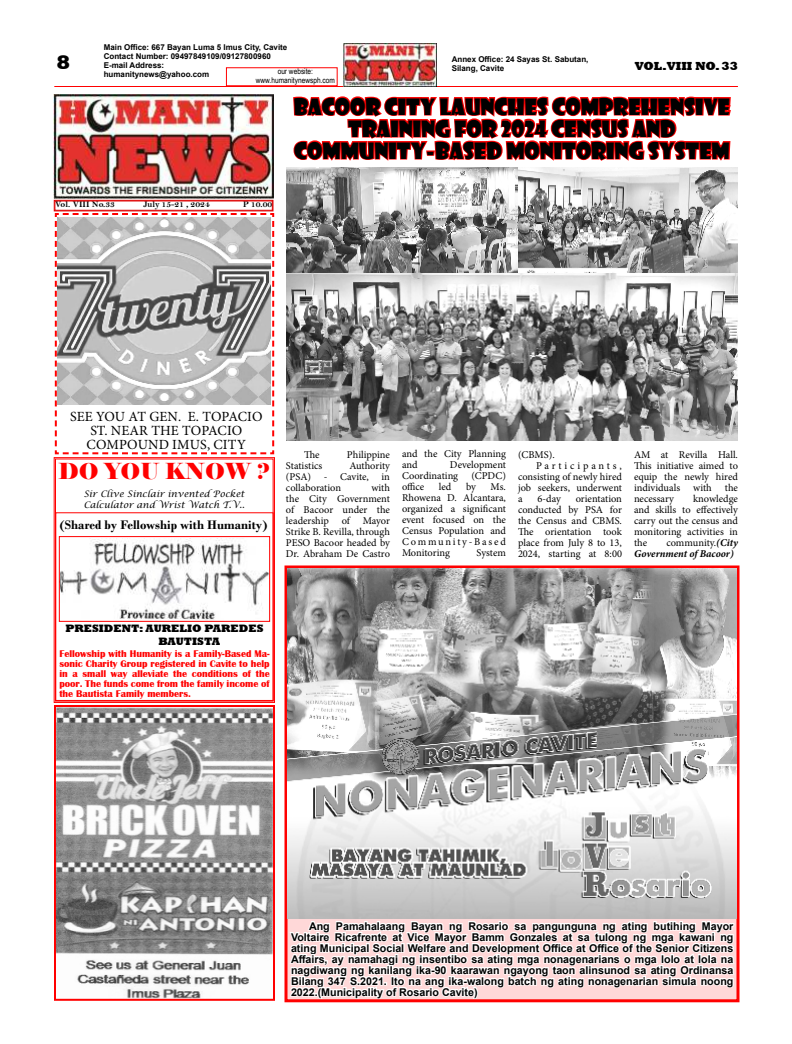
<style>
.page{position:relative;width:792px;height:1044px;background:#fff}
.page>*{position:absolute;margin:0;border:0;box-sizing:border-box;transform-origin:0 0}
.t1{font:22px/22px "Showcard Gothic";color:#000;text-align:center}
.t2{font:22px "Elephant";color:#f00}
.t3{font:800 20px "Rockwell";color:#000}
.t4{font:14px/14px "Minion Pro";letter-spacing:.01em;color:#000;text-align:center}
.t5{font:700 13px "Bodoni";color:#000}
.t6{font:800 12px "Rockwell";color:#000}
.t7{font:800 11px/13px "Rockwell";color:#000}
.t8{font:700 10.7px/11px "Arial";color:#000;text-align:justify}
.t9{font:10.4px/11px "Minion Pro";color:#000;text-align:justify}
.t10{font:italic 700 10.4px/11px "Minion Pro";letter-spacing:-.005em;color:#000}
.t11{font:10.4px "Minion Pro";letter-spacing:.275em;color:#000}
.t12{font:700 10px/10px "Britannic";color:#f00;text-align:justify}
.t13{font:italic 9px/11px "Lucida Calligraphy";color:#000}
.t14{font:9px "Bell MT Bold";color:#000}
.t15{font:700 8px/9px "Arial";color:#000}
.t16{font:8px/9px "Arial Narrow";color:#000;text-align:center}
.s1{font-weight:400;font-style:normal}
</style>
<div class="page">
<svg style="left:284px;top:565px;width:456px;height:437px;background:#f73434"></svg>
<svg style="left:54px;top:457px;width:221px;height:246px"></svg>
<img style="left:61px;top:538px;width:207px;height:82px">
<div style="left:59px;top:536px;width:211px;height:86px;border:1px solid #f00"></div>
<div style="left:55px;top:512px;width:219px;height:189px;border:1px solid #f00"></div>
<hr style="left:54px;top:86px;width:684px;height:1px;background:#f00">
<svg style="left:54px;top:200px;width:220px;height:254px"></svg>
<img style="left:54px;top:95px;width:220px;height:104px">
<svg style="left:292px;top:43px;width:440px;height:125px"></svg>
<img style="left:286px;top:167px;width:336px;height:106px">
<img style="left:286px;top:273px;width:452px;height:168px">
<img style="left:518px;top:168px;width:220px;height:105px">
<img style="left:57px;top:708px;width:215px;height:290px">
<div style="left:54px;top:705px;width:221px;height:296px;border:2px solid #f00"></div>
<img style="left:287px;top:569px;width:450px;height:349px">
<svg style="left:288px;top:907px;width:448px;height:94px"></svg>
<p class="t15" style="left:104px;top:43px;width:185px">Main Office: 667 Bayan Luma 5 Imus City, Cavite Contact Number: 09497849109/09127800960<br>E-mail Address:<br>humanitynews@yahoo.com</p>
<h2 class="t3" style="left:57px;top:55px;width:15px">8</h2>
<p class="t6" style="left:635px;top:61px;width:105px">VOL.VIII NO. 33</p>
<p class="t15" style="left:452px;top:55px;width:138px">Annex Office: 24 Sayas St. Sabutan,<br>Silang, Cavite</p>
<p class="t16" style="left:256px;top:67px;width:81px">our website: www.humanitynewsph.com</p>
<h1 class="t1" style="left:294px;top:96px;width:438px">BACOOR CITY LAUNCHES COMPREHENSIVE<br>TRAINING FOR 2024 CENSUS AND<br>COMMUNITY-BASED MONITORING SYSTEM</h1>
<p class="t14" style="left:55px;top:201px;width:61px">Vol. VIII No.33</p>
<p class="t14" style="left:144px;top:201px;width:68px">July 15-21 , 2024</p>
<p class="t14" style="left:243px;top:201px;width:31px">P 10.00</p>
<h3 class="t4" style="left:70px;top:410px;width:194px">SEE YOU AT GEN. E. TOPACIO<br>ST. NEAR THE TOPACIO<br>COMPOUND IMUS, CITY</h3>
<h1 class="t2" style="left:58px;top:458px;width:214px">DO YOU KNOW ?</h1>
<p class="t13" style="left:84px;top:488px;width:162px">Sir Clive Sinclair invented Pocket<br>Calculator and Wrist Watch T.V..</p>
<p class="t5" style="left:59px;top:519px;width:210px">(Shared by Fellowship with Humanity)</p>
<p class="t9" style="left:304px;top:449px;width:17px">The</p>
<p class="t9" style="left:347px;top:449px;width:45px">Philippine</p>
<p class="t9" style="left:286px;top:460px;width:38px">Statistics</p>
<p class="t9" style="left:286px;top:460px;width:106px;text-indent:63px">Authority (PSA) - Cavite, in collaboration</p>
<p class="t9" style="left:286px;top:482px;width:106px;text-indent:85px">with the City Government of Bacoor under the leadership of Mayor Strike B. Revilla, through PESO Bacoor headed by Dr. Abraham De Castro</p>
<p class="t9" style="left:402px;top:449px;width:105px">and the City Planning and</p>
<p class="t9" style="left:402px;top:460px;width:106px;text-indent:48px">Development<br>Coordinating</p>
<p class="t9" style="left:471px;top:471px;width:36px">(CPDC)</p>
<p class="t9" style="left:402px;top:482px;width:24px">office</p>
<p class="t9" style="left:439px;top:482px;width:14px">led</p>
<p class="t9" style="left:466px;top:482px;width:11px">by</p>
<p class="t9" style="left:402px;top:482px;width:106px;text-indent:89px">Ms.<br>Rhowena D. Alcantara, organized a significant event focused on the Census Population and Community-Based Monitoring</p>
<p class="t9" style="left:477px;top:548px;width:31px">System</p>
<p class="t9" style="left:518px;top:449px;width:38px">(CBMS).</p>
<p class="t11" style="left:536px;top:460px;width:88px">Participants,</p>
<p class="t9" style="left:518px;top:471px;width:105px">consisting of newly hired</p>
<p class="t9" style="left:518px;top:482px;width:106px">job seekers, underwent</p>
<p class="t9" style="left:518px;top:493px;width:6px">a</p>
<p class="t9" style="left:537px;top:493px;width:25px">6-day</p>
<p class="t9" style="left:518px;top:493px;width:106px;text-indent:58px">orientation conducted by PSA for the Census and CBMS.<br>The orientation took place from July 8 to 13, 2024, starting at 8:00</p>
<p class="t9" style="left:634px;top:449px;width:105px">AM at Revilla Hall.<br>This initiative aimed to equip the newly hired individuals</p>
<p class="t9" style="left:693px;top:482px;width:20px">with</p>
<p class="t9" style="left:725px;top:482px;width:15px">the</p>
<p class="t9" style="left:634px;top:493px;width:106px;text-indent:59px">knowledge and skills to effectively carry out the census and monitoring activities in the</p>
<p class="t9" style="left:634px;top:493px;width:41px">necessary</p>
<p class="t10" style="left:634px;top:538px;width:106px;text-indent:32px"><span class="s1">community.</span>(City<br>Government of Bacoor)</p>
<p class="t7" style="left:158px;top:623px;width:107px;text-indent:-93px">PRESIDENT: AURELIO PAREDES<br>BAUTISTA</p>
<p class="t12" style="left:59px;top:648px;width:212px">Fellowship with Humanity is a Family-Based Ma&shy;sonic Charity Group registered in Cavite to help in a small way alleviate the conditions of the poor. The funds come from the family income of the Bautista Family members.</p>
<p class="t8" style="left:291px;top:920px;width:444px;text-indent:18px">Ang Pamahalaang Bayan ng Rosario sa pangunguna ng ating butihing Mayor Voltaire Ricafrente at Vice Mayor Bamm Gonzales at sa tulong ng mga kawani ng ating Municipal Social Welfare and Development Office at Office of the Senior Citizens Affairs, ay namahagi ng insentibo sa ating mga nonagenarians o mga lolo at lola na nagdiwang ng kanilang ika-90 kaarawan ngayong taon alinsunod sa ating Ordinansa Bilang 347 S.2021. Ito na ang ika-walong batch ng ating nonagenarian simula noong 2022.(Municipality of Rosario Cavite)</p>
</div>
